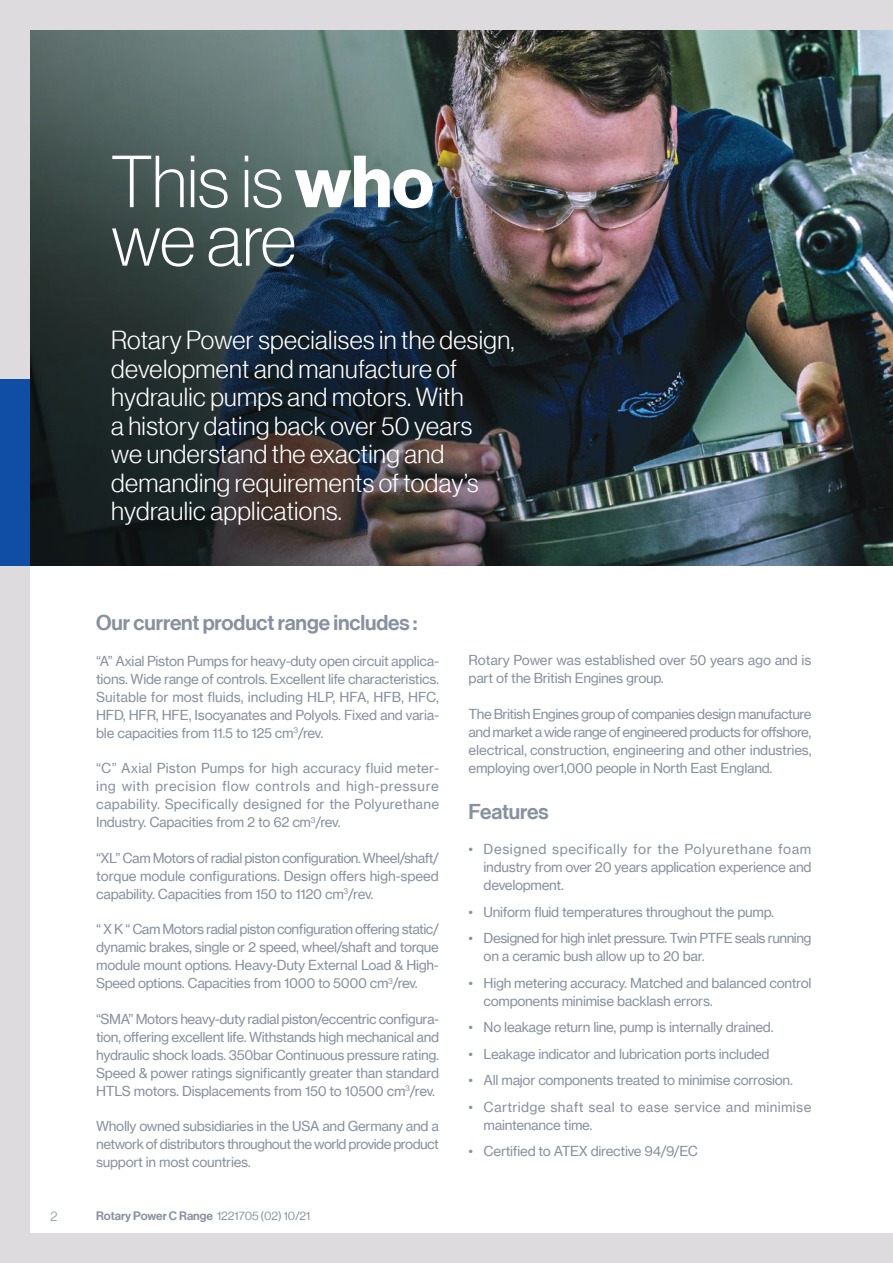
<style>
.page{position:relative;width:893px;height:1263px;background:#fff}
.page>*{position:absolute;margin:0;border:0;box-sizing:border-box;transform-origin:0 0}
.t1{font:72px/58.5px "N Haas Grotesk DS Pro 35 X Lt";color:#fff}
.t2{font:25.5px/28.5px "N Haas Grotesk DS Pro 45 Lt";letter-spacing:.015em;color:#fff}
.t3{font:21px "N Haas Grotesk DS Pro 65 Md";letter-spacing:-.005em;color:#8891a0}
.t4{font:13.5px/18px "N Haas Grotesk TX Pro 55 Rg";letter-spacing:-.025em;color:#8891a0;text-align:justify}
.t5{font:13.5px/18px "N Haas Grotesk TX Pro 55 Rg";letter-spacing:.02em;color:#8891a0}
.t6{font:13.5px "N Haas Grotesk DS Pro 45 Lt";color:#8891a0}
.t7{font:12px "N Haas Grotesk DS Pro 65 Md";color:#8891a0}
.s1{font-family:"N Haas Grotesk DS Pro 75 Bd"}
.s2{font-family:"N Haas Grotesk DS Pro 55 Rg"}
</style>
<div class="page">
<img style="left:544px;top:30px;width:349px;height:536px">
<img style="left:30px;top:30px;width:514px;height:536px">
<div style="left:0;top:0;width:893px;height:30px;background:#dedbde"></div>
<div style="left:0;top:1233px;width:893px;height:30px;background:#dedbde"></div>
<div style="left:0;top:0;width:30px;height:1263px;background:#dedbde"></div>
<div style="left:0;top:379px;width:30px;height:187px;background:#104da4"></div>
<p class="t6" style="left:50px;top:1208px;width:9px">2</p>
<h1 class="t1" style="left:111px;top:152px;width:324px">This is <span class="s1">who </span>we are</h1>
<h2 class="t2" style="left:111px;top:326px;width:405px">Rotary Power specialises in the design, development and manufacture of hydraulic pumps and motors. With<br>a history dating back over 50 years<br>we understand the exacting and demanding requirements of today’s hydraulic applications.</h2>
<h3 class="t3" style="left:96px;top:611px;width:323px">Our current product range includes :</h3>
<p class="t4" style="left:96px;top:652px;width:344px">“A” Axial Piston Pumps for heavy-duty open circuit applica&shy;tions. Wide range of controls. Excellent life characteristics.<br>Suitable for most fluids, including HLP, HFA, HFB, HFC, HFD, HFR, HFE, Isocyanates and Polyols. Fixed and varia&shy;ble capacities from 11.5 to 125 cm<sup>3</sup>/rev.</p>
<p class="t4" style="left:96px;top:759px;width:344px">“C” Axial Piston Pumps for high accuracy fluid meter&shy;ing with precision flow controls and high-pressure capability. Specifically designed for the Polyurethane Industry. Capacities from 2 to 62 cm<sup>3</sup>/rev.</p>
<p class="t4" style="left:96px;top:849px;width:344px">“XL” Cam Motors of radial piston configuration. Wheel/shaft/ torque module configurations. Design offers high-speed capability. Capacities from 150 to 1120 cm<sup>3</sup>/rev.</p>
<p class="t4" style="left:96px;top:920px;width:344px">“ X K “ Cam Motors radial piston configuration offering static/ dynamic brakes, single or 2 speed, wheel/shaft and torque module mount options. Heavy-Duty External Load &amp; High-Speed options. Capacities from 1000 to 5000 cm<sup>3</sup>/rev.</p>
<p class="t4" style="left:96px;top:1010px;width:344px">“SMA” Motors heavy-duty radial piston/eccentric configura&shy;tion, offering excellent life. Withstands high mechanical and hydraulic shock loads. 350bar Continuous pressure rating.<br>Speed &amp; power ratings significantly greater than standard HTLS motors. Displacements from 150 to 10500 cm<sup>3</sup>/rev.</p>
<p class="t4" style="left:96px;top:1117px;width:344px">Wholly owned subsidiaries in the USA and Germany and a network of distributors throughout the world provide product support in most countries.</p>
<p class="t7" style="left:96px;top:1209px;width:216px">Rotary Power C Range <span class="s2">1221705 (02) 10/21</span></p>
<p class="t4" style="left:469px;top:651px;width:344px">Rotary Power was established over 50 years ago and is part of the British Engines group.</p>
<p class="t4" style="left:469px;top:705px;width:345px">The British Engines group of companies design manufacture and market a wide range of engineered products for offshore, electrical, construction, engineering and other industries, employing over1,000 people in North East England.</p>
<h3 class="t3" style="left:469px;top:799px;width:82px">Features</h3>
<p class="t4" style="left:484px;top:840px;width:329px;text-indent:-15px">• Designed specifically for the Polyurethane foam industry from over 20 years application experience and development.</p>
<p class="t4" style="left:469px;top:903px;width:307px">• Uniform fluid temperatures throughout the pump.</p>
<p class="t4" style="left:484px;top:929px;width:330px;text-indent:-15px">• Designed for high inlet pressure. Twin PTFE seals running on a ceramic bush allow up to 20 bar.</p>
<p class="t4" style="left:484px;top:974px;width:329px;text-indent:-15px">• High metering accuracy. Matched and balanced control components minimise backlash errors.</p>
<p class="t4" style="left:469px;top:1018px;width:306px">• No leakage return line, pump is internally drained.</p>
<p class="t4" style="left:469px;top:1045px;width:302px">• Leakage indicator and lubrication ports included</p>
<p class="t4" style="left:469px;top:1071px;width:326px">• All major components treated to minimise corrosion.</p>
<p class="t5" style="left:484px;top:1098px;width:329px;text-indent:-15px">• Cartridge shaft seal to ease service and minimise maintenance time.</p>
<p class="t4" style="left:469px;top:1142px;width:231px">• Certified to ATEX directive 94/9/EC</p>
</div>
